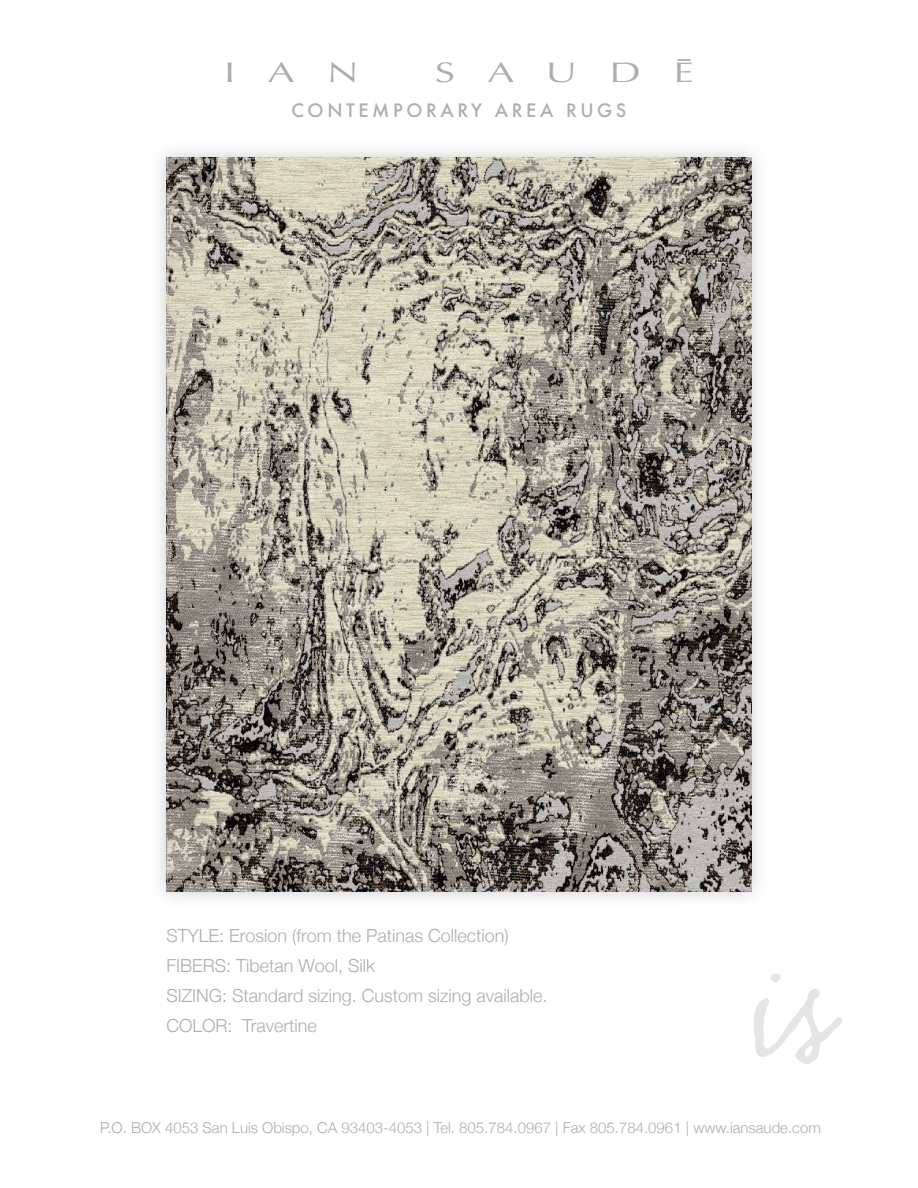
<style>
.page{position:relative;width:918px;height:1188px;background:#fff}
.page>*{position:absolute;margin:0;border:0;box-sizing:border-box;transform-origin:0 0}
.t1{font:28.35px "Optima";letter-spacing:.8em;color:#afadad;scale:1.43 1}
.t2{font:300 18px/30px "Helvetica Neue";color:#afadad}
.t3{font:500 18px "Futura";letter-spacing:.2em;color:#afadad}
.t4{font:300 15px "Helvetica Neue";color:#afadad}
</style>
<div class="page">
<div style="left:149px;top:140px;width:621px;height:769px;background:#bababa;opacity:.75"></div>
<img style="left:166px;top:158px;width:586px;height:733px">
<img style="left:684px;top:904px;width:86px;height:5px">
<svg style="left:770px;top:974px;width:11px;height:9px"></svg>
<svg style="left:754px;top:989px;width:88px;height:75px"></svg>
<svg style="left:678px;top:59px;width:12px;height:2px"></svg>
<p class="t1" style="left:224px;top:56px;width:96px">IAN</p>
<p class="t1" style="left:435px;top:56px;width:183px">SAUDE</p>
<p class="t3" style="left:292px;top:98px;width:336px">CONTEMPORARY AREA RUGS</p>
<p class="t2" style="left:166px;top:920px;width:383px">STYLE: Erosion (from the Patinas Collection)<br>FIBERS: Tibetan Wool, Silk<br>SIZING: Standard sizing. Custom sizing available.<br>COLOR: Travertine</p>
<p class="t4" style="left:100px;top:1115px;width:722px">P.O. BOX 4053 San Luis Obispo, CA 93403-4053 | Tel. 805.784.0967 | Fax 805.784.0961 | www.iansaude.com</p>
</div>
